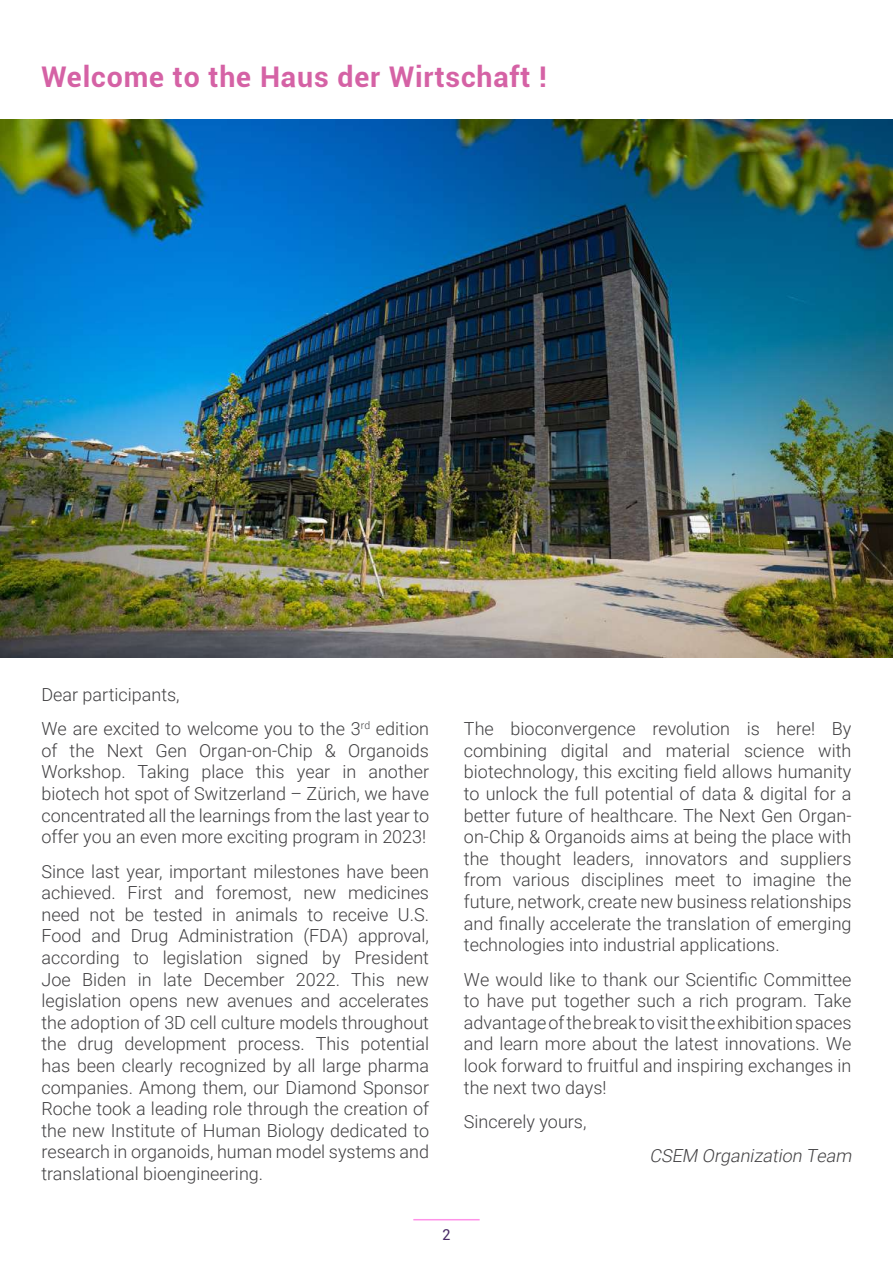
<style>
.page{position:relative;width:893px;height:1263px;background:#fff}
.page>*{position:absolute;margin:0;border:0;box-sizing:border-box;transform-origin:0 0}
.t1{font:700 28.5px "Roboto";letter-spacing:.03em;color:#d562a5}
.t2{font:300 18px/21.6px "Roboto";color:#414042;text-align:justify}
.t3{font:italic 300 18px "Roboto";color:#414042}
.t4{font:15px "Roboto";color:#492b66}
</style>
<div class="page">
<hr style="left:413px;top:1219px;width:67px;height:1px;background:#ff91e9">
<img style="left:0;top:120px;width:893px;height:538px">
<h1 class="t1" style="left:41px;top:57px;width:507px">Welcome to the Haus der Wirtschaft !</h1>
<p class="t2" style="left:41px;top:683px;width:140px">Dear participants,</p>
<p class="t2" style="left:41px;top:717px;width:389px">We are excited to welcome you to the 3<sup>rd</sup> edition of the Next Gen Organ-on-Chip &amp; Organoids Workshop. Taking place this year in another biotech hot spot of Switzerland – Zürich, we have concentrated all the learnings from the last year to offer you an even more exciting program in 2023!</p>
<p class="t2" style="left:41px;top:860px;width:389px">Since last year, important milestones have been achieved. First and foremost, new medicines need not be tested in animals to receive U.S.<br>Food and Drug Administration (FDA) approval, according to legislation signed by President Joe Biden in late December 2022. This new legislation opens new avenues and accelerates the adoption of 3D cell culture models throughout the drug development process. This potential has been clearly recognized by all large pharma companies. Among them, our Diamond Sponsor Roche took a leading role through the creation of the new Institute of Human Biology dedicated to research in organoids, human model systems and translational bioengineering.</p>
<p class="t2" style="left:464px;top:717px;width:389px">The bioconvergence revolution is here! By combining digital and material science with biotechnology, this exciting field allows humanity to unlock the full potential of data &amp; digital for a better future of healthcare. The Next Gen Organ&shy;on-Chip &amp; Organoids aims at being the place with the thought leaders, innovators and suppliers from various disciplines meet to imagine the future, network, create new business relationships and finally accelerate the translation of emerging technologies into industrial applications.</p>
<p class="t2" style="left:464px;top:968px;width:389px">We would like to thank our Scientific Committee to have put together such a rich program. Take advantage of the break to visit the exhibition spaces and learn more about the latest innovations. We look forward to fruitful and inspiring exchanges in the next two days!</p>
<p class="t2" style="left:464px;top:1110px;width:124px">Sincerely yours,</p>
<p class="t3" style="left:649px;top:1143px;width:208px">CSEM Organization Team</p>
<p class="t4" style="left:442px;top:1224px;width:10px">2</p>
</div>
